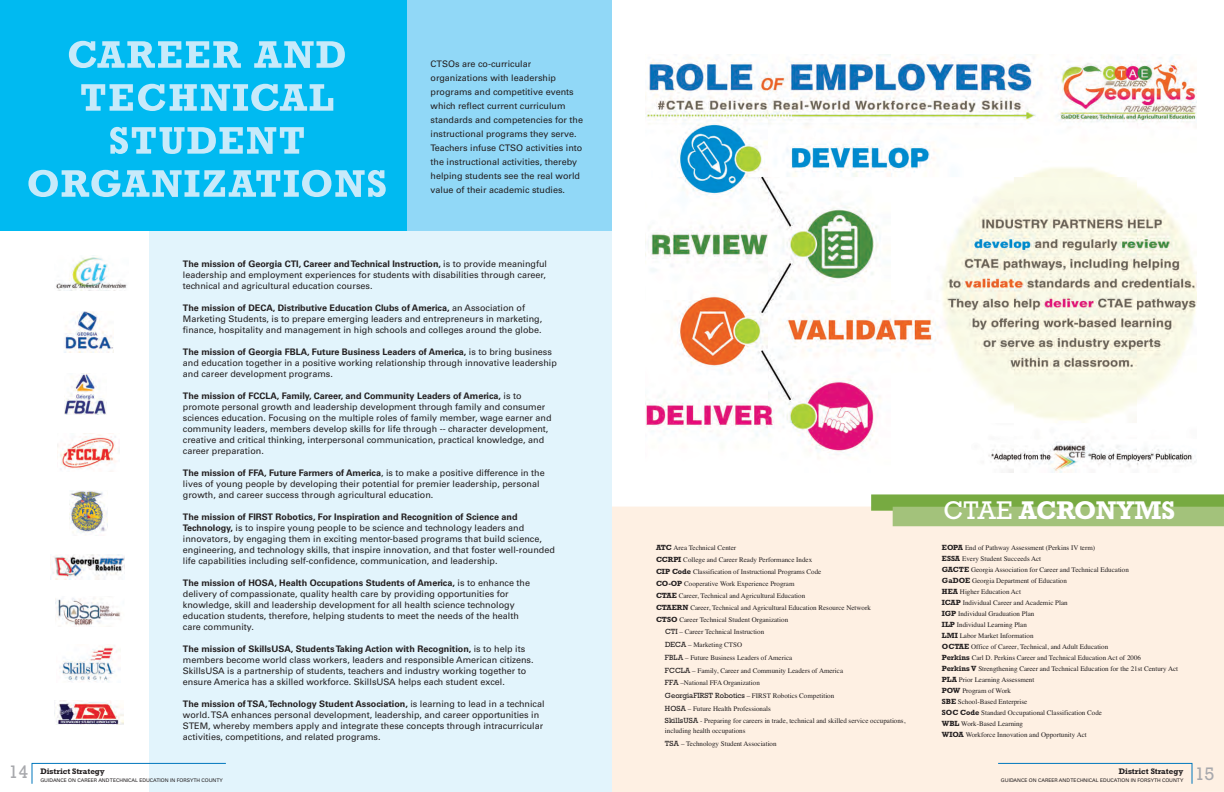
<style>
.page{position:relative;width:1224px;height:792px;background:#fff}
.page>*{position:absolute;margin:0;border:0;box-sizing:border-box;transform-origin:0 0}
.t1{font:700 24px "Rockwell";letter-spacing:-.015em;color:#fff}
.t2{font:17px "Rockwell";color:#a8a9ad}
.t3{font:9px/11px "Univers LT Std";color:#231f20}
.t4{font:700 7.5px "Rockwell";color:#231f20}
.t5{font:7px/11px "Times";color:#231f20}
.t6{font:5px "Univers LT Std";color:#231f20}
.s1{font-weight:700}
.s2{font-family:"Rockwell";font-weight:700}
.s3{font-family:"Rockwell"}
.s4{font-weight:400}
</style>
<div class="page">
<div style="left:612px;top:507px;width:612px;height:285px;background:#fef0e3"></div>
<div style="left:150px;top:224px;width:462px;height:568px;background:#e2f4fc"></div>
<img style="left:645px;top:54px;width:551px;height:418px">
<svg style="left:31px;top:762px;width:195px;height:23px"></svg>
<img style="left:64px;top:311px;width:50px;height:41px">
<img style="left:56px;top:255px;width:71px;height:36px">
<img style="left:64px;top:374px;width:43px;height:41px">
<img style="left:57px;top:434px;width:63px;height:38px">
<img style="left:55px;top:598px;width:66px;height:28px">
<img style="left:59px;top:646px;width:58px;height:36px">
<img style="left:54px;top:701px;width:69px;height:24px">
<img style="left:52px;top:554px;width:72px;height:25px">
<img style="left:70px;top:491px;width:37px;height:45px">
<div style="left:871px;top:494px;width:353px;height:17px;background:#77aa41"></div>
<div style="left:893px;top:507px;width:331px;height:19px;background:#a3c27b"></div>
<div style="left:381px;top:0;width:231px;height:231px;background:#91d8f7"></div>
<div style="left:1px;top:0;width:406px;height:231px;background:#00baf1"></div>
<svg style="left:69px;top:41px;width:276px;height:27px"></svg>
<svg style="left:81px;top:84px;width:252px;height:27px"></svg>
<svg style="left:110px;top:127px;width:194px;height:27px"></svg>
<svg style="left:28px;top:170px;width:352px;height:27px"></svg>
<svg style="left:998px;top:762px;width:195px;height:22px"></svg>
<p class="t3" style="left:431px;top:58px;width:154px;line-height:14px">CTSOs are co-curricular organizations with leadership programs and competitive events which reflect current curriculum standards and competencies for the instructional programs they serve.<br>Teachers infuse CTSO activities into the instructional activities, thereby helping students see the real world value of their academic studies.</p>
<p class="t3" style="left:183px;top:259px;width:366px;text-align:justify"><span class="s1">The mission of Georgia CTI, Career and Technical Instruction,</span> is to provide meaningful leadership and employment experiences for students with disabilities through career, technical and agricultural education courses.</p>
<p class="t3" style="left:183px;top:303px;width:361px"><span class="s1">The mission of DECA, Distributive Education Clubs of America,</span> an Association of<br>Marketing Students, is to prepare emerging leaders and entrepreneurs in marketing, finance, hospitality and management in high schools and colleges around the globe.</p>
<p class="t3" style="left:183px;top:347px;width:375px"><span class="s1">The mission of Georgia FBLA, Future Business Leaders of America,</span> is to bring business and education together in a positive working relationship through innovative leadership and career development programs.</p>
<p class="t3" style="left:183px;top:391px;width:370px"><span class="s1">The mission of FCCLA, Family, Career, and Community Leaders of America,</span> is to promote personal growth and leadership development through family and consumer sciences education. Focusing on the multiple roles of family member, wage earner and community leaders, members develop skills for life through -- character development, creative and critical thinking, interpersonal communication, practical knowledge, and career preparation.</p>
<p class="t3" style="left:183px;top:468px;width:363px"><span class="s1">The mission of FFA, Future Farmers of America</span>, is to make a positive difference in the lives of young people by developing their potential for premier leadership, personal growth, and career success through agricultural education.</p>
<p class="t3" style="left:183px;top:512px;width:373px"><span class="s1">The mission of FIRST Robotics, For Inspiration and Recognition of Science and Technology,</span> is to inspire young people to be science and technology leaders and innovators, by engaging them in exciting mentor-based programs that build science, engineering, and technology skills, that inspire innovation, and that foster well-rounded life capabilities including self-confidence, communication, and leadership.</p>
<p class="t3" style="left:183px;top:578px;width:349px"><span class="s1">The mission of HOSA, Health Occupations Students of America,</span> is to enhance the delivery of compassionate, quality health care by providing opportunities for knowledge, skill and leadership development for all health science technology education students, therefore, helping students to meet the needs of the health care community.</p>
<p class="t3" style="left:183px;top:644px;width:352px"><span class="s1">The mission of SkillsUSA, Students Taking Action with Recognition,</span> is to help its members become world class workers, leaders and responsible American citizens.<br>SkillsUSA is a partnership of students, teachers and industry working together to ensure America has a skilled workforce. SkillsUSA helps each student excel.</p>
<p class="t3" style="left:183px;top:699px;width:363px"><span class="s1">The mission of TSA, Technology Student Association,</span> is learning to lead in a technical world. TSA enhances personal development, leadership, and career opportunities in STEM, whereby members apply and integrate these concepts through intracurricular activities, competitions, and related programs.</p>
<h2 class="t2" style="left:8px;top:762px;width:21px">14</h2>
<p class="t4" style="left:40px;top:768px;width:66px">District Strategy</p>
<p class="t6" style="left:40px;top:778px;width:184px">GUIDANCE ON CAREER AND TECHNICAL EDUCATION IN FORSYTH COUNTY</p>
<p class="t5" style="left:656px;top:542px;width:216px;line-height:12px"><span class="s2">ATC</span> Area Technical Center<br><span class="s2">CCRPI</span> College and Career Ready Performance Index<br><span class="s2">CIP Code</span> Classification of Instructional Programs Code<br><span class="s2">CO-OP</span> Cooperative Work Experience Program<br><span class="s2">CTAE</span> Career, Technical and Agricultural Education<br><span class="s2">CTAERN</span> Career, Technical and Agricultural Education Resource Network <span class="s2">CTSO</span> Career Technical Student Organization</p>
<p class="t5" style="left:665px;top:627px;width:242px;line-height:12.7px"><span class="s3">CTI</span> – Career Technical Instruction<br><span class="s3">DECA</span> – Marketing CTSO<br><span class="s3">FBLA</span> – Future Business Leaders of America<br><span class="s3">FCCLA</span> – Family, Career and Community Leaders of America<br><span class="s3">FFA</span> –National FFA Organization<br><span class="s3">GeorgiaFIRST Robotics</span> – FIRST Robotics Competition<br><span class="s3">HOSA</span> – Future Health Professionals<br><span class="s3">SkillsUSA</span> - Preparing for careers in trade, technical and skilled service occupations,</p>
<p class="t5" style="left:665px;top:725px;width:113px;line-height:12.7px">including health occupations<br><span class="s3">TSA</span> – Technology Student Association</p>
<h1 class="t1" style="left:943px;top:502px;width:233px"><span class="s4">CTAE</span> ACRONYMS</h1>
<p class="t5" style="left:942px;top:543px;width:238px"><span class="s2">EOPA</span> End of Pathway Assessment (Perkins IV term)<br><span class="s2">ESSA</span> Every Student Succeeds Act<br><span class="s2">GACTE</span> Georgia Association for Career and Technical Education<br><span class="s2">GaDOE</span> Georgia Department of Education<br><span class="s2">HEA</span> Higher Education Act<br><span class="s2">ICAP</span> Individual Career and Academic Plan<br><span class="s2">IGP</span> Individual Graduation Plan<br><span class="s2">ILP</span> Individual Learning Plan<br><span class="s2">LMI</span> Labor Market Information<br><span class="s2">OCTAE</span> Office of Career, Technical, and Adult Education<br><span class="s2">Perkins</span> Carl D. Perkins Career and Technical Education Act of 2006<br><span class="s2">Perkins V</span> Strengthening Career and Technical Education for the 21st Century Act <span class="s2">PLA</span> Prior Learning Assessment<br><span class="s2">POW</span> Program of Work<br><span class="s2">SBE</span> School-Based Enterprise<br><span class="s2">SOC Code</span> Standard Occupational Classification Code<br><span class="s2">WBL</span> Work-Based Learning<br><span class="s2">WIOA</span> Workforce Innovation and Opportunity Act</p>
<p class="t4" style="left:1119px;top:768px;width:66px">District Strategy</p>
<p class="t6" style="left:1001px;top:778px;width:184px">GUIDANCE ON CAREER AND TECHNICAL EDUCATION IN FORSYTH COUNTY</p>
<h2 class="t2" style="left:1195px;top:764px;width:21px">15</h2>
</div>
